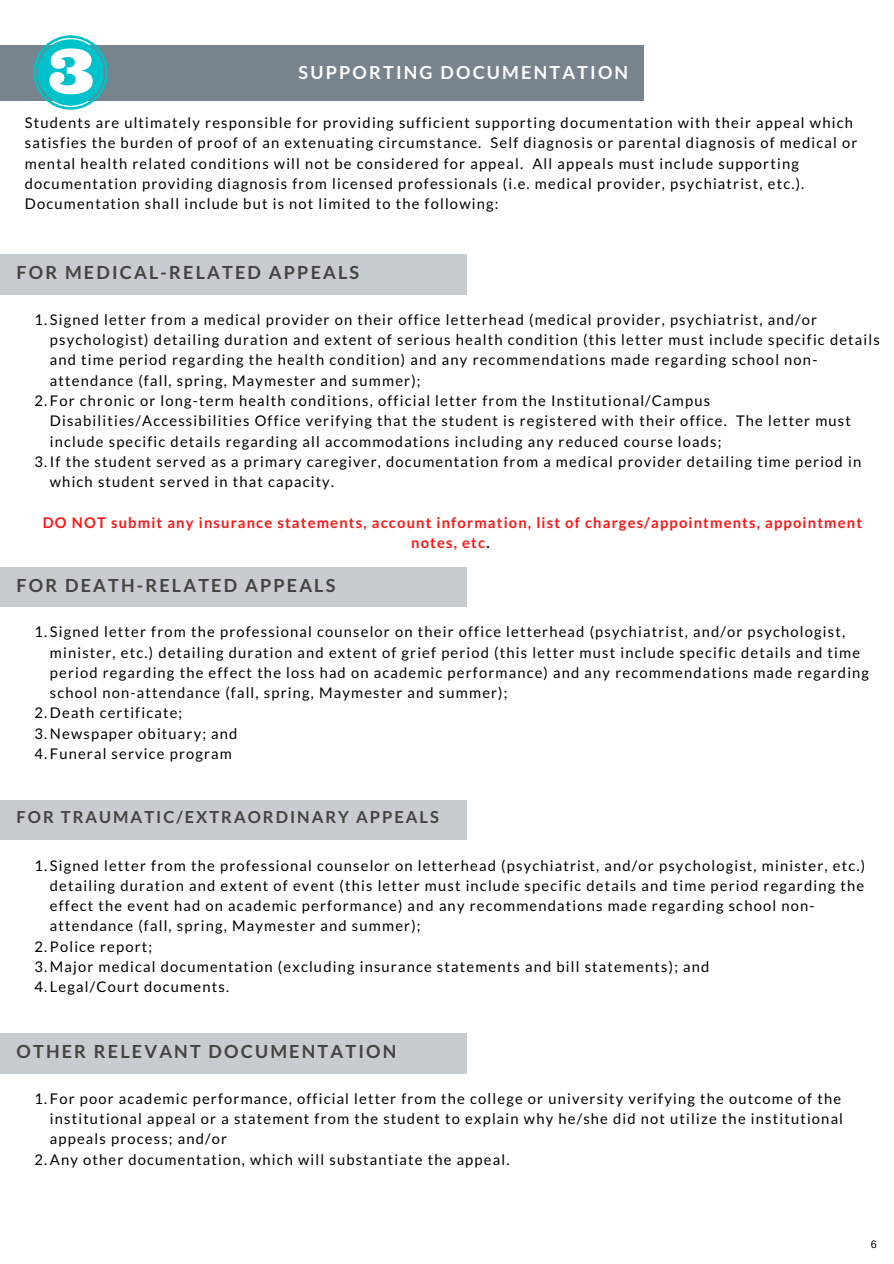
<style>
.page{position:relative;width:894px;height:1264px;background:#fff}
.page>*{position:absolute;margin:0;border:0;box-sizing:border-box;transform-origin:0 0}
.t1{font:700 18px "Lato";letter-spacing:.12em;color:#444440}
.t2{font:700 18px "Lato";letter-spacing:.12em;color:#fff}
.t3{font:700 16.5px "Lato";letter-spacing:.12em;color:#444440}
.t4{font:14.7px/20.2px "Lato";letter-spacing:.08em;color:#000}
.t5{font:700 14.7px/20.2px "Lato";letter-spacing:.08em;color:#ff1616;text-align:center}
.t6{font:10.8px "Arimo";color:#000}
.s1{color:#000}
</style>
<div class="page">
<div style="left:0;top:45px;width:643px;height:55px;background:#77838d"></div>
<div style="left:0;top:255px;width:466px;height:39px;background:#c7ccd0"></div>
<div style="left:0;top:567px;width:466px;height:39px;background:#c7ccd0"></div>
<div style="left:0;top:800px;width:466px;height:39px;background:#c7ccd0"></div>
<div style="left:0;top:1033px;width:466px;height:40px;background:#c7ccd0"></div>
<svg style="left:33px;top:35px;width:75px;height:75px"></svg>
<p class="t2" style="left:298px;top:62px;width:331px">SUPPORTING DOCUMENTATION</p>
<p class="t4" style="left:25px;top:112px;width:833px">Students are ultimately responsible for providing sufficient supporting documentation with their appeal which satisfies the burden of proof of an extenuating circumstance. Self diagnosis or parental diagnosis of medical or mental health related conditions will not be considered for appeal. All appeals must include supporting documentation providing diagnosis from licensed professionals (i.e. medical provider, psychiatrist, etc.).<br>Documentation shall include but is not limited to the following:</p>
<p class="t1" style="left:17px;top:261px;width:344px">FOR MEDICAL-RELATED APPEALS</p>
<p class="t4" style="left:50px;top:309px;width:831px;text-indent:-15px">1.Signed letter from a medical provider on their office letterhead (medical provider, psychiatrist, and/or psychologist) detailing duration and extent of serious health condition (this letter must include specific details and time period regarding the health condition) and any recommendations made regarding school non&shy;attendance (fall, spring, Maymester and summer);</p>
<p class="t4" style="left:50px;top:390px;width:802px;text-indent:-15px">2.For chronic or long-term health conditions, official letter from the Institutional/Campus<br>Disabilities/Accessibilities Office verifying that the student is registered with their office. The letter must include specific details regarding all accommodations including any reduced course loads;</p>
<p class="t4" style="left:50px;top:451px;width:812px;text-indent:-15px">3.If the student served as a primary caregiver, documentation from a medical provider detailing time period in which student served in that capacity.</p>
<p class="t5" style="left:43px;top:512px;width:820px">DO NOT submit any insurance statements, account information, list of charges/appointments, appointment notes, etc<span class="s1">.</span></p>
<p class="t1" style="left:17px;top:573px;width:320px">FOR DEATH-RELATED APPEALS</p>
<p class="t4" style="left:50px;top:621px;width:820px;text-indent:-15px">1.Signed letter from the professional counselor on their office letterhead (psychiatrist, and/or psychologist, minister, etc.) detailing duration and extent of grief period (this letter must include specific details and time period regarding the effect the loss had on academic performance) and any recommendations made regarding school non-attendance (fall, spring, Maymester and summer);</p>
<p class="t4" style="left:34px;top:702px;width:149px">2.Death certificate;</p>
<p class="t4" style="left:34px;top:722px;width:204px">3.Newspaper obituary; and</p>
<p class="t4" style="left:34px;top:743px;width:199px">4.Funeral service program</p>
<p class="t3" style="left:17px;top:806px;width:424px">FOR TRAUMATIC/EXTRAORDINARY APPEALS</p>
<p class="t4" style="left:50px;top:854px;width:816px;text-indent:-15px">1.Signed letter from the professional counselor on letterhead (psychiatrist, and/or psychologist, minister, etc.) detailing duration and extent of event (this letter must include specific details and time period regarding the effect the event had on academic performance) and any recommendations made regarding school non&shy;attendance (fall, spring, Maymester and summer);</p>
<p class="t4" style="left:34px;top:935px;width:119px">2.Police report;</p>
<p class="t4" style="left:34px;top:956px;width:676px">3.Major medical documentation (excluding insurance statements and bill statements); and</p>
<p class="t4" style="left:34px;top:976px;width:196px">4.Legal/Court documents.</p>
<p class="t1" style="left:17px;top:1040px;width:381px">OTHER RELEVANT DOCUMENTATION</p>
<p class="t4" style="left:50px;top:1087px;width:794px;text-indent:-15px">1.For poor academic performance, official letter from the college or university verifying the outcome of the institutional appeal or a statement from the student to explain why he/she did not utilize the institutional appeals process; and/or</p>
<p class="t4" style="left:34px;top:1148px;width:476px">2.Any other documentation, which will substantiate the appeal.</p>
<p class="t6" style="left:870px;top:1238px;width:8px">6</p>
</div>
